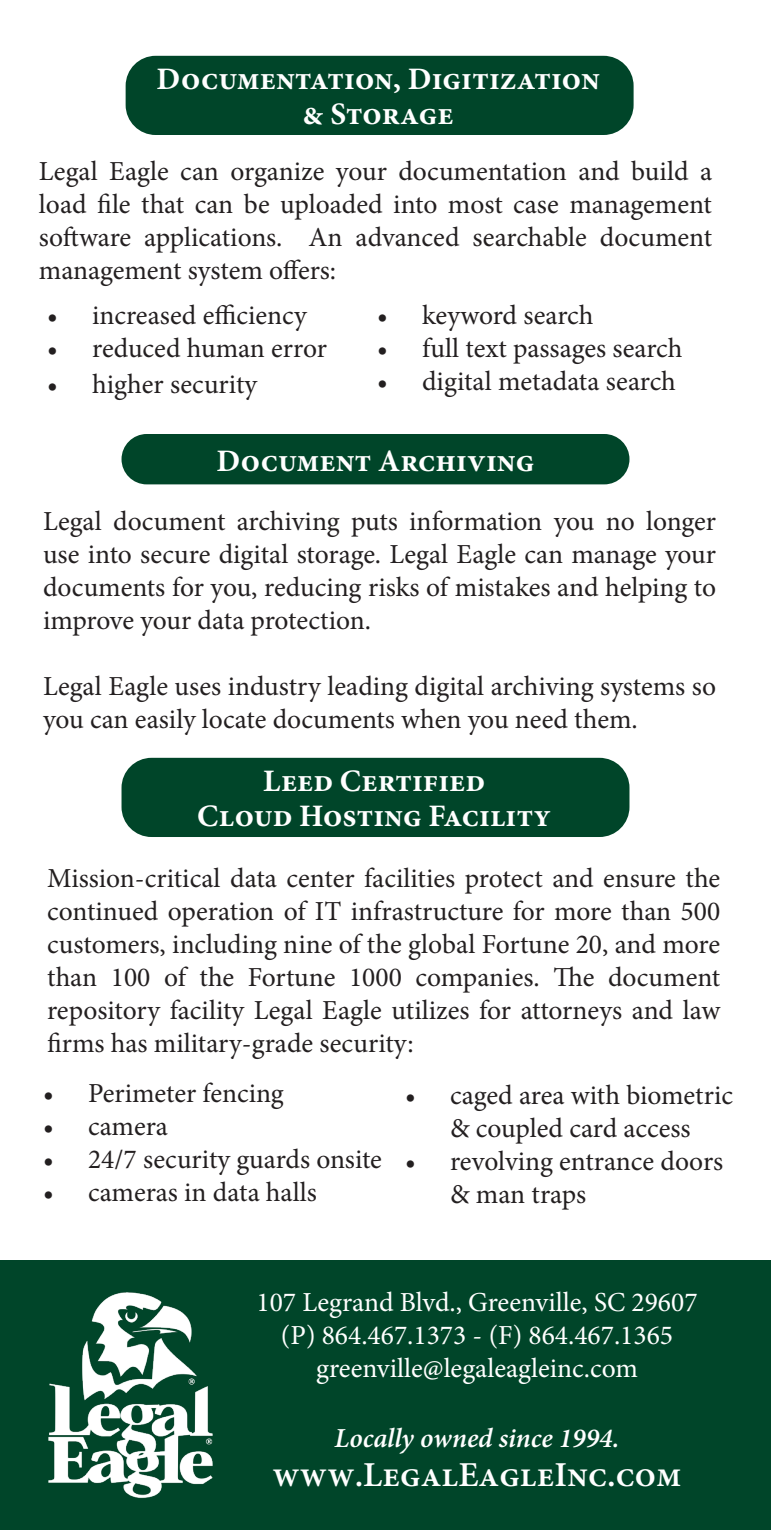
<style>
.page{position:relative;width:771px;height:1530px;background:#fff}
.page>*{position:absolute;margin:0;border:0;box-sizing:border-box;transform-origin:0 0}
.t1{font:600 35px "Minion Pro";color:#fff}
.t2{font:700 31.25px "Minion Pro";color:#fff}
.t3{font:27.5px/33px "Minion Pro";color:#231f20;text-align:justify}
.t4{font:27.5px "Minion Pro";color:#fff}
.t5{font:italic 600 27.5px "Minion Pro";letter-spacing:-.005em;color:#fff}
</style>
<div class="page">
<div style="left:0;top:1260px;width:771px;height:270px;background:#004529"></div>
<img style="left:48px;top:1292px;width:165px;height:207px">
<div style="left:126px;top:56px;width:507px;height:79px;background:#004529;border-radius:30px"></div>
<div style="left:121px;top:434px;width:508px;height:50px;background:#004529;border-radius:25px"></div>
<div style="left:121px;top:758px;width:508px;height:79px;background:#004529;border-radius:30px"></div>
<p class="t2" style="left:157px;top:57px;width:444px">Documentation, Digitization</p>
<p class="t2" style="left:303px;top:92px;width:152px">&amp; Storage</p>
<p class="t3" style="left:39px;top:155px;width:674px">Legal Eagle can organize your documentation and build a load file that can be uploaded into most case management software applications. An advanced searchable document management system offers:</p>
<p class="t3" style="left:47px;top:299px;width:261px">• increased efficiency</p>
<p class="t3" style="left:47px;top:332px;width:281px">• reduced human error</p>
<p class="t3" style="left:47px;top:368px;width:211px">• higher security</p>
<p class="t3" style="left:377px;top:299px;width:218px">• keyword search</p>
<p class="t3" style="left:377px;top:332px;width:307px">• full text passages search</p>
<p class="t3" style="left:377px;top:365px;width:300px">• digital metadata search</p>
<p class="t2" style="left:216px;top:439px;width:319px">Document Archiving</p>
<p class="t3" style="left:43px;top:504px;width:674px">Legal document archiving puts information you no longer use into secure digital storage. Legal Eagle can manage your documents for you, reducing risks of mistakes and helping to improve your data protection.</p>
<p class="t3" style="left:43px;top:669px;width:674px">Legal Eagle uses industry leading digital archiving systems so you can easily locate documents when you need them.</p>
<p class="t2" style="left:263px;top:759px;width:223px">Leed Certified</p>
<p class="t2" style="left:197px;top:794px;width:355px">Cloud Hosting Facility</p>
<p class="t3" style="left:47px;top:862px;width:674px">Mission-critical data center facilities protect and ensure the continued operation of IT infrastructure for more than 500 customers, including nine of the global Fortune 20, and more than 100 of the Fortune 1000 companies. The document repository facility Legal Eagle utilizes for attorneys and law firms has military-grade security:</p>
<p class="t3" style="left:43px;top:1077px;width:242px">• Perimeter fencing</p>
<p class="t3" style="left:43px;top:1110px;width:126px">• camera</p>
<p class="t3" style="left:43px;top:1143px;width:340px">• 24/7 security guards onsite</p>
<p class="t3" style="left:43px;top:1176px;width:275px">• cameras in data halls</p>
<p class="t3" style="left:405px;top:1078px;width:329px;text-align:center">• caged area with biometric &amp; coupled card access</p>
<p class="t3" style="left:450px;top:1144px;width:274px;text-indent:-45px">• revolving entrance doors &amp; man traps</p>
<p class="t4" style="left:256px;top:1283px;width:442px">107 Legrand Blvd., Greenville, SC 29607</p>
<p class="t4" style="left:281px;top:1316px;width:393px">(P) 864.467.1373 - (F) 864.467.1365</p>
<p class="t4" style="left:316px;top:1349px;width:323px">greenville@legaleagleinc.com</p>
<p class="t5" style="left:334px;top:1419px;width:286px">Locally owned since 1994.</p>
<p class="t1" style="left:272px;top:1451px;width:410px">www.LegalEagleInc.com</p>
</div>
